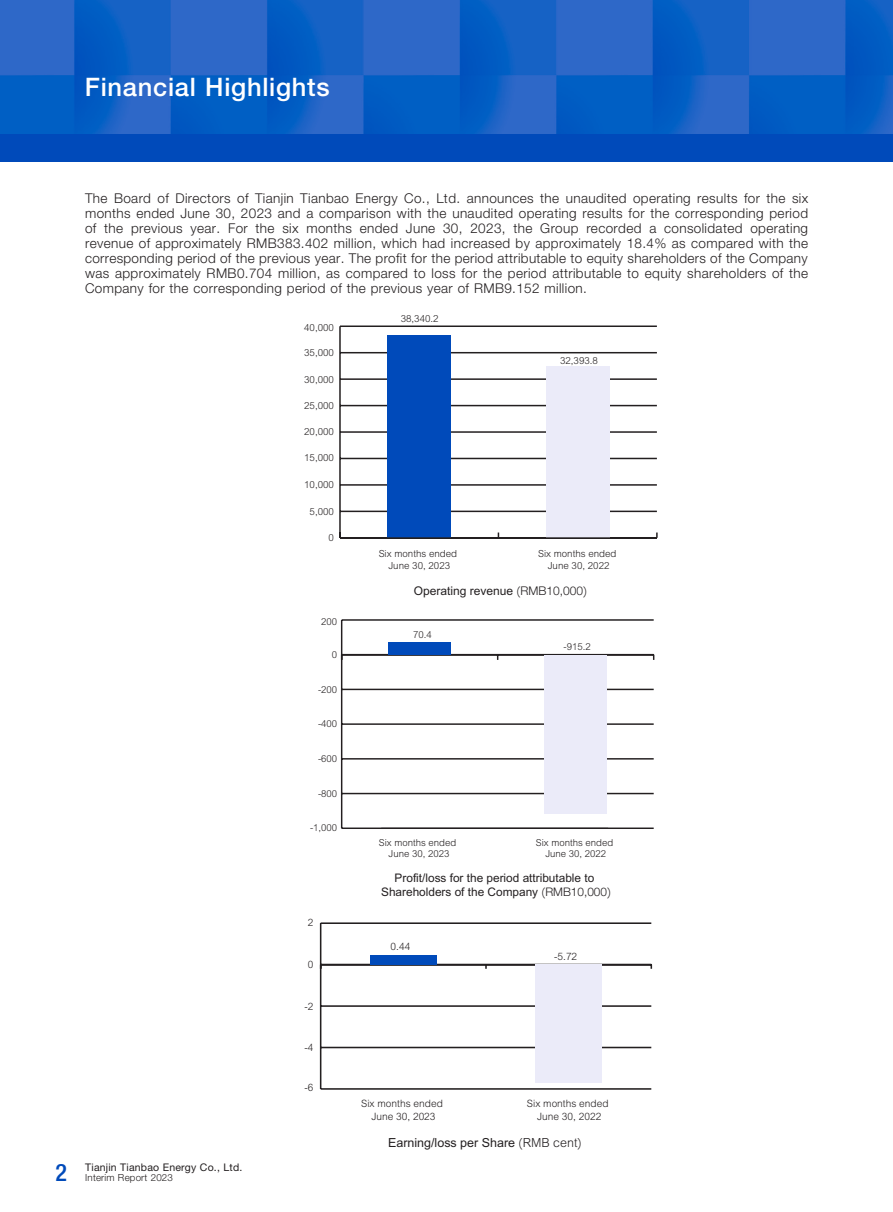
<style>
.page{position:relative;width:893px;height:1212px;background:#fff}
.page>*{position:absolute;margin:0;border:0;box-sizing:border-box;transform-origin:0 0}
.t1{font:500 25.5px "Helvetica Neue LT Std";letter-spacing:.03em;color:#fff}
.t2{font:500 condensed 24px "Helvetica Neue LT Std";color:#004aba}
.t3{font:300 13.5px/15px "Helvetica Neue LT Std";letter-spacing:.03em;color:#231f20;text-align:justify}
.t4{font:12.45px "M Hei HK Bold E Ten B5 H";color:#231f20}
.t5{font:12px "M Hei HK Bold E Ten B5 H";color:#231f20}
.t6{font:11.85px/14.2px "M Hei HK Bold E Ten B5 H";color:#231f20;text-align:center}
.t7{font:10.5px "Helvetica Neue LT Std";letter-spacing:.02em;color:#231f20}
.t8{font:10.2px/12.1px "M Hei HK Light E Ten B5 H";color:#231f20;text-align:center}
.t9{font:9.75px/11.7px "M Hei HK Light E Ten B5 H";color:#231f20;text-align:center}
.t10{font:300 9.75px "Helvetica Neue LT Std";letter-spacing:.02em;color:#231f20}
.t11{font:9.6px/11.6px "M Hei HK Light E Ten B5 H";color:#231f20;text-align:center}
.s1{font-family:"M Hei HK Light E Ten B5 H"}
.s2{font-family:"Helvetica Neue LT Std";font-weight:300}
</style>
<div class="page">
<img style="left:0;top:0;width:893px;height:134px">
<div style="left:0;top:134px;width:893px;height:28px;background:#004aba"></div>
<hr style="left:339px;top:326px;width:2px;height:212px;background:#231f20">
<hr style="left:340px;top:537px;width:317px;height:1px;background:#231f20">
<hr style="left:340px;top:511px;width:317px;height:1px;background:#231f20">
<hr style="left:340px;top:484px;width:317px;height:2px;background:#231f20">
<hr style="left:340px;top:458px;width:317px;height:1px;background:#231f20">
<hr style="left:340px;top:431px;width:317px;height:2px;background:#231f20">
<hr style="left:340px;top:405px;width:317px;height:1px;background:#231f20">
<hr style="left:340px;top:378px;width:317px;height:2px;background:#231f20">
<hr style="left:340px;top:352px;width:317px;height:1px;background:#231f20">
<hr style="left:340px;top:325px;width:317px;height:2px;background:#231f20">
<div style="left:546px;top:366px;width:63px;height:172px;background:#ebebf9"></div>
<div style="left:387px;top:335px;width:64px;height:203px;background:#004aba"></div>
<hr style="left:385px;top:537px;width:231px;height:1px;background:#231f20">
<hr style="left:341px;top:620px;width:1px;height:208px;background:#231f20">
<hr style="left:342px;top:827px;width:312px;height:2px;background:#231f20">
<hr style="left:342px;top:793px;width:312px;height:1px;background:#231f20">
<hr style="left:342px;top:758px;width:312px;height:1px;background:#231f20">
<hr style="left:342px;top:723px;width:312px;height:2px;background:#231f20">
<hr style="left:342px;top:689px;width:312px;height:1px;background:#231f20">
<hr style="left:342px;top:654px;width:312px;height:1px;background:#231f20">
<hr style="left:342px;top:619px;width:312px;height:2px;background:#231f20">
<div style="left:544px;top:655px;width:63px;height:158px;background:#ebebf9"></div>
<div style="left:388px;top:642px;width:63px;height:13px;background:#004aba"></div>
<hr style="left:320px;top:923px;width:1px;height:166px;background:#231f20">
<hr style="left:321px;top:1088px;width:330px;height:2px;background:#231f20">
<hr style="left:321px;top:1047px;width:330px;height:1px;background:#231f20">
<hr style="left:321px;top:1005px;width:330px;height:2px;background:#231f20">
<hr style="left:321px;top:964px;width:330px;height:1px;background:#231f20">
<hr style="left:321px;top:922px;width:330px;height:2px;background:#231f20">
<div style="left:536px;top:965px;width:66px;height:118px;background:#ebebf9"></div>
<div style="left:370px;top:955px;width:66px;height:10px;background:#004aba"></div>
<h1 class="t1" style="left:85px;top:72px;width:246px">Financial Highlights</h1>
<p class="t3" style="left:85px;top:191px;width:725px">The Board of Directors of Tianjin Tianbao Energy Co., Ltd. announces the unaudited operating results for the six months ended June 30, 2023 and a comparison with the unaudited operating results for the corresponding period of the previous year. For the six months ended June 30, 2023, the Group recorded a consolidated operating revenue of approximately RMB383.402 million, which had increased by approximately 18.4% as compared with the corresponding period of the previous year. The profit for the period attributable to equity shareholders of the Company was approximately RMB0.704 million, as compared to loss for the period attributable to equity shareholders of the Company for the corresponding period of the previous year of RMB9.152 million.</p>
<p class="t7" style="left:85px;top:1161px;width:159px">Tianjin Tianbao Energy Co., Ltd.</p>
<h2 class="t2" style="left:56px;top:1158px;width:13px">2</h2>
<p class="t10" style="left:85px;top:1172px;width:89px">Interim Report 2023</p>
<p class="t9" style="left:304px;top:321px;width:31px">40,000</p>
<p class="t9" style="left:304px;top:346px;width:31px">35,000</p>
<p class="t9" style="left:304px;top:373px;width:31px">30,000</p>
<p class="t9" style="left:304px;top:400px;width:31px">25,000</p>
<p class="t9" style="left:304px;top:426px;width:31px">20,000</p>
<p class="t9" style="left:304px;top:452px;width:31px">15,000</p>
<p class="t9" style="left:304px;top:478px;width:31px">10,000</p>
<p class="t9" style="left:310px;top:505px;width:26px">5,000</p>
<p class="t9" style="left:329px;top:532px;width:7px">0</p>
<p class="t11" style="left:321px;top:615px;width:18px">200</p>
<p class="t11" style="left:332px;top:648px;width:7px">0</p>
<p class="t11" style="left:318px;top:684px;width:21px">-200</p>
<p class="t11" style="left:318px;top:718px;width:21px">-400</p>
<p class="t11" style="left:318px;top:753px;width:21px">-600</p>
<p class="t11" style="left:318px;top:787px;width:21px">-800</p>
<p class="t11" style="left:310px;top:821px;width:29px">-1,000</p>
<p class="t8" style="left:308px;top:916px;width:7px">2</p>
<p class="t8" style="left:308px;top:958px;width:7px">0</p>
<p class="t8" style="left:304px;top:1000px;width:10px">-2</p>
<p class="t8" style="left:304px;top:1041px;width:10px">-4</p>
<p class="t8" style="left:304px;top:1080px;width:10px">-6</p>
<p class="t9" style="left:401px;top:312px;width:39px">38,340.2</p>
<p class="t9" style="left:560px;top:354px;width:39px">32,393.8</p>
<p class="t9" style="left:379px;top:547px;width:80px">Six months ended<br>June 30, 2023</p>
<p class="t9" style="left:538px;top:547px;width:80px">Six months ended<br>June 30, 2022</p>
<p class="t5" style="left:414px;top:582px;width:175px">Operating revenue <span class="s1">(</span><span class="s2">RMB10,000</span><span class="s1">)</span></p>
<p class="t11" style="left:413px;top:628px;width:20px">70.4</p>
<p class="t11" style="left:564px;top:640px;width:29px">-915.2</p>
<p class="t11" style="left:379px;top:836px;width:79px">Six months ended<br>June 30, 2023</p>
<p class="t11" style="left:536px;top:836px;width:79px">Six months ended<br>June 30, 2022</p>
<p class="t6" style="left:381px;top:870px;width:231px">Profit/loss for the period attributable to<br>Shareholders of the Company <span class="s1">(</span><span class="s2">RMB10,000</span><span class="s1">)</span></p>
<p class="t8" style="left:391px;top:940px;width:21px">0.44</p>
<p class="t8" style="left:554px;top:950px;width:25px">-5.72</p>
<p class="t8" style="left:361px;top:1097px;width:83px">Six months ended<br>June 30, 2023</p>
<p class="t8" style="left:527px;top:1097px;width:83px">Six months ended<br>June 30, 2022</p>
<p class="t4" style="left:388px;top:1133px;width:195px">Earning/loss per Share <span class="s1">(RMB cent)</span></p>
</div>
